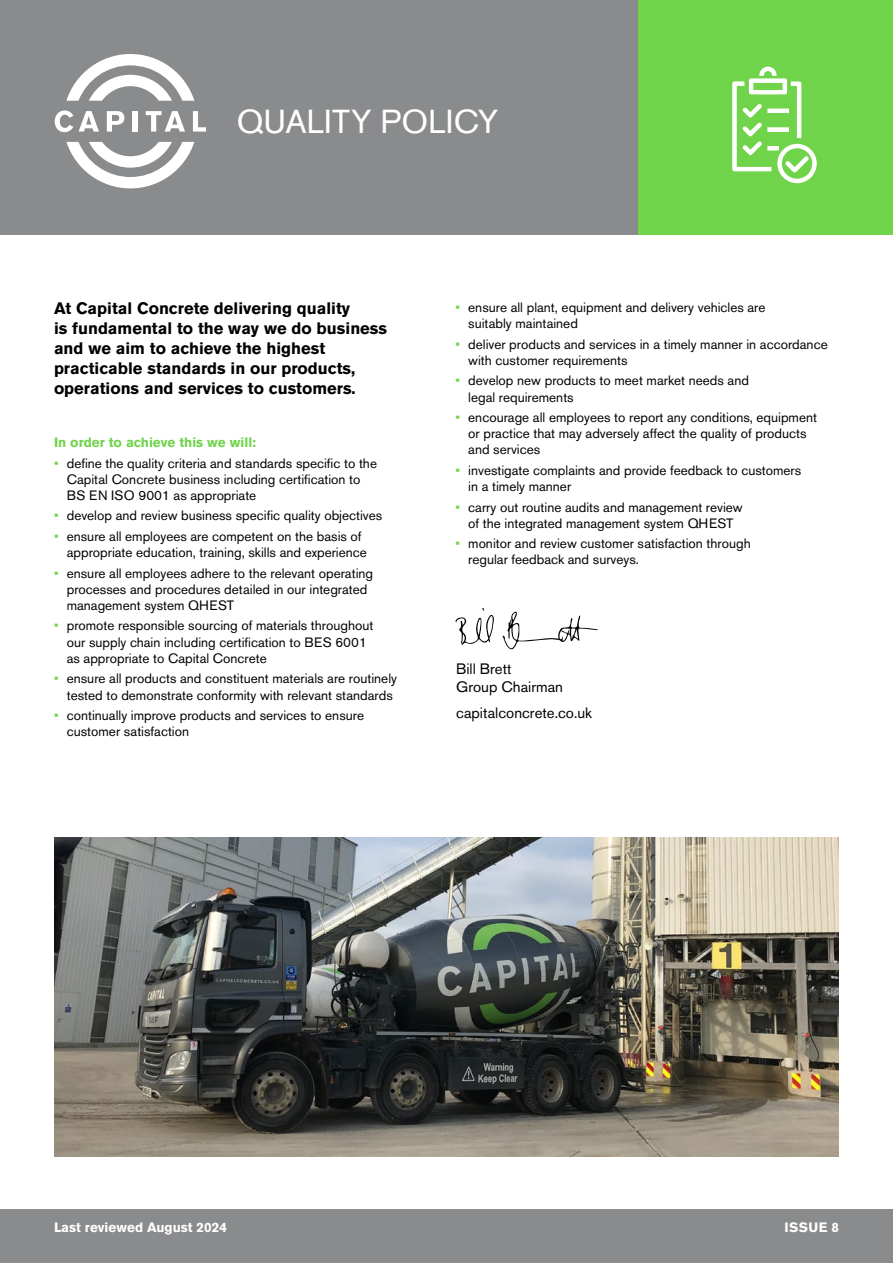
<style>
.page{position:relative;width:893px;height:1263px;background:#fff}
.page>*{position:absolute;margin:0;border:0;box-sizing:border-box;transform-origin:0 0}
.t1{font:33px "Akzidenz Grotesk BE";letter-spacing:.005em;color:#fff}
.t2{font:700 16.5px/19.8px "Akzidenz Grotesk BE";color:#000}
.t3{font:15px/18px "Akzidenz Grotesk BE";color:#000}
.t4{font:13.5px/16.2px "Akzidenz Grotesk BE";color:#000}
.t5{font:700 13.5px "Akzidenz Grotesk BE";color:#fff}
.t6{font:700 13.5px "Akzidenz Grotesk BE";color:#70d44b}
.s1{color:#70d44b}
</style>
<div class="page">
<div style="left:0;top:1209px;width:893px;height:54px;background:#898b8d"></div>
<div style="left:0;top:0;width:638px;height:235px;background:#898b8d"></div>
<div style="left:638px;top:0;width:255px;height:235px;background:#70d44b"></div>
<svg style="left:55px;top:110px;width:18px;height:22px"></svg>
<svg style="left:66px;top:54px;width:128px;height:47px"></svg>
<svg style="left:66px;top:142px;width:128px;height:46px"></svg>
<svg style="left:79px;top:111px;width:20px;height:21px"></svg>
<svg style="left:107px;top:111px;width:17px;height:21px"></svg>
<div style="left:133px;top:111px;width:5px;height:21px;background:#fff"></div>
<svg style="left:146px;top:111px;width:39px;height:21px"></svg>
<svg style="left:193px;top:111px;width:13px;height:21px"></svg>
<svg style="left:732px;top:66px;width:85px;height:118px"></svg>
<img style="left:54px;top:838px;width:785px;height:319px">
<svg style="left:502px;top:611px;width:96px;height:39px"></svg>
<svg style="left:455px;top:608px;width:39px;height:37px"></svg>
<h1 class="t1" style="left:237px;top:101px;width:263px">QUALITY POLICY</h1>
<p class="t2" style="left:54px;top:299px;width:335px">At Capital Concrete delivering quality<br>is fundamental to the way we do business and we aim to achieve the highest practicable standards in our products, operations and services to customers.</p>
<p class="t6" style="left:54px;top:435px;width:204px">In order to achieve this we will:</p>
<p class="t4" style="left:67px;top:455px;width:312px;text-indent:-13px"><span class="s1">•</span> define the quality criteria and standards specific to the<br>Capital Concrete business including certification to<br>BS EN ISO 9001 as appropriate</p>
<p class="t4" style="left:54px;top:508px;width:330px"><span class="s1">•</span> develop and review business specific quality objectives</p>
<p class="t4" style="left:67px;top:528px;width:302px;text-indent:-13px"><span class="s1">•</span> ensure all employees are competent on the basis of appropriate education, training, skills and experience</p>
<p class="t4" style="left:67px;top:565px;width:308px;text-indent:-13px"><span class="s1">•</span> ensure all employees adhere to the relevant operating processes and procedures detailed in our integrated management system QHEST</p>
<p class="t4" style="left:67px;top:617px;width:308px;text-indent:-13px"><span class="s1">•</span> promote responsible sourcing of materials throughout our supply chain including certification to BES 6001 as appropriate to Capital Concrete</p>
<p class="t4" style="left:67px;top:670px;width:332px;text-indent:-13px"><span class="s1">•</span> ensure all products and constituent materials are routinely tested to demonstrate conformity with relevant standards</p>
<p class="t4" style="left:67px;top:707px;width:299px;text-indent:-13px"><span class="s1">•</span> continually improve products and services to ensure customer satisfaction</p>
<p class="t4" style="left:468px;top:299px;width:299px;text-indent:-13px"><span class="s1">•</span> ensure all plant, equipment and delivery vehicles are suitably maintained</p>
<p class="t4" style="left:468px;top:336px;width:361px;text-indent:-13px"><span class="s1">•</span> deliver products and services in a timely manner in accordance with customer requirements</p>
<p class="t4" style="left:468px;top:372px;width:282px;text-indent:-13px"><span class="s1">•</span> develop new products to meet market needs and legal requirements</p>
<p class="t4" style="left:468px;top:409px;width:350px;text-indent:-13px"><span class="s1">•</span> encourage all employees to report any conditions, equipment or practice that may adversely affect the quality of products and services</p>
<p class="t4" style="left:468px;top:462px;width:335px;text-indent:-13px"><span class="s1">•</span> investigate complaints and provide feedback to customers in a timely manner</p>
<p class="t4" style="left:455px;top:499px;width:289px;text-align:center"><span class="s1">•</span> carry out routine audits and management review of the integrated management system QHEST</p>
<p class="t4" style="left:468px;top:535px;width:284px;text-indent:-13px"><span class="s1">•</span> monitor and review customer satisfaction through regular feedback and surveys.</p>
<p class="t3" style="left:456px;top:660px;width:108px">Bill Brett<br>Group Chairman</p>
<p class="t3" style="left:456px;top:704px;width:137px">capitalconcrete.co.uk</p>
<p class="t5" style="left:54px;top:1220px;width:174px">Last reviewed August 2024</p>
<p class="t5" style="left:784px;top:1220px;width:56px">ISSUE 8</p>
</div>
